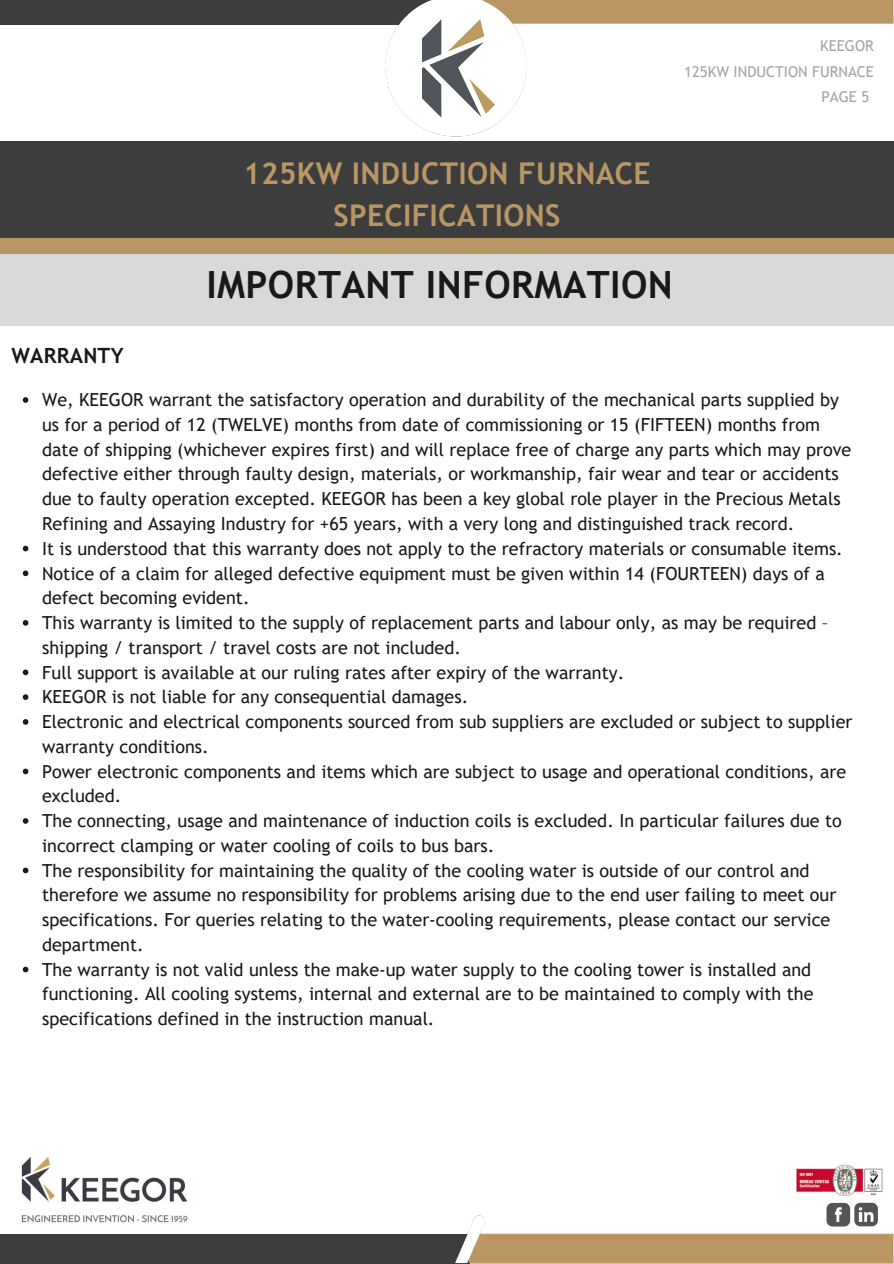
<style>
.page{position:relative;width:894px;height:1264px;background:#fff}
.page>*{position:absolute;margin:0;border:0;box-sizing:border-box;transform-origin:0 0}
.t1{font:700 37.5px "Trebuchet MS";letter-spacing:.01em;color:#191919}
.t2{font:700 30px/41.7px "Trebuchet MS";letter-spacing:.01em;color:#b99764;text-align:center}
.t3{font:700 21px "Trebuchet MS";letter-spacing:.01em;color:#191919}
.t4{font:18px/24.8px "Trebuchet MS";color:#191919}
.t5{font:15px "Trebuchet MS";color:#a4a4a4}
</style>
<div class="page">
<div style="left:0;top:162px;width:892px;height:163px;background:#d9d9d9"></div>
<img style="left:795px;top:1164px;width:88px;height:32px">
<img style="left:21px;top:1156px;width:167px;height:67px">
<div style="left:0;top:0;width:378px;height:25px;background:#3d3d3d"></div>
<img style="left:378px;top:0;width:515px;height:144px">
<img style="left:411px;top:9px;width:91px;height:122px">
<svg style="left:827px;top:1202px;width:50px;height:5px"></svg>
<div style="left:0;top:1234px;width:444px;height:29px;background:#3d3d3d"></div>
<img style="left:444px;top:1207px;width:449px;height:56px">
<div style="left:0;top:141px;width:892px;height:102px;background:#3d3d3d"></div>
<div style="left:0;top:238px;width:892px;height:15px;background:#b99764"></div>
<svg style="left:23px;top:397px;width:5px;height:6px"></svg>
<svg style="left:23px;top:545px;width:5px;height:6px"></svg>
<svg style="left:23px;top:570px;width:5px;height:6px"></svg>
<svg style="left:23px;top:620px;width:5px;height:5px"></svg>
<svg style="left:23px;top:669px;width:5px;height:6px"></svg>
<svg style="left:23px;top:694px;width:5px;height:6px"></svg>
<svg style="left:23px;top:719px;width:5px;height:5px"></svg>
<svg style="left:23px;top:768px;width:5px;height:6px"></svg>
<svg style="left:23px;top:818px;width:5px;height:5px"></svg>
<svg style="left:23px;top:867px;width:5px;height:6px"></svg>
<svg style="left:23px;top:966px;width:5px;height:6px"></svg>
<p class="t5" style="left:820px;top:37px;width:55px">KEEGOR</p>
<p class="t5" style="left:684px;top:62px;width:191px">125KW INDUCTION FURNACE</p>
<p class="t2" style="left:243px;top:152px;width:409px">125KW INDUCTION FURNACE<br>SPECIFICATIONS</p>
<p class="t1" style="left:206px;top:262px;width:468px">IMPORTANT INFORMATION</p>
<p class="t5" style="left:821px;top:88px;width:49px">PAGE 5</p>
<p class="t3" style="left:12px;top:343px;width:113px">WARRANTY</p>
<h2 class="t4" style="left:42px;top:387px;width:810px">We, KEEGOR warrant the satisfactory operation and durability of the mechanical parts supplied by us for a period of 12 (TWELVE) months from date of commissioning or 15 (FIFTEEN) months from date of shipping (whichever expires first) and will replace free of charge any parts which may prove defective either through faulty design, materials, or workmanship, fair wear and tear or accidents due to faulty operation excepted. KEEGOR has been a key global role player in the Precious Metals Refining and Assaying Industry for +65 years, with a very long and distinguished track record.</h2>
<h1 class="t4" style="left:42px;top:536px;width:802px">It is understood that this warranty does not apply to the refractory materials or consumable items.</h1>
<h3 class="t4" style="left:42px;top:560px;width:784px">Notice of a claim for alleged defective equipment must be given within 14 (FOURTEEN) days of a defect becoming evident.</h3>
<p class="t4" style="left:42px;top:610px;width:787px">This warranty is limited to the supply of replacement parts and labour only, as may be required – shipping / transport / travel costs are not included.</p>
<p class="t4" style="left:42px;top:659px;width:583px">Full support is available at our ruling rates after expiry of the warranty.</p>
<p class="t4" style="left:42px;top:684px;width:427px">KEEGOR is not liable for any consequential damages.</p>
<p class="t4" style="left:42px;top:709px;width:811px">Electronic and electrical components sourced from sub suppliers are excluded or subject to supplier warranty conditions.</p>
<p class="t4" style="left:42px;top:758px;width:805px">Power electronic components and items which are subject to usage and operational conditions, are excluded.</p>
<p class="t4" style="left:42px;top:808px;width:801px">The connecting, usage and maintenance of induction coils is excluded. In particular failures due to incorrect clamping or water cooling of coils to bus bars.</p>
<p class="t4" style="left:42px;top:857px;width:795px">The responsibility for maintaining the quality of the cooling water is outside of our control and therefore we assume no responsibility for problems arising due to the end user failing to meet our specifications. For queries relating to the water-cooling requirements, please contact our service department.</p>
<p class="t4" style="left:42px;top:956px;width:772px">The warranty is not valid unless the make-up water supply to the cooling tower is installed and functioning. All cooling systems, internal and external are to be maintained to comply with the specifications defined in the instruction manual.</p>
</div>
